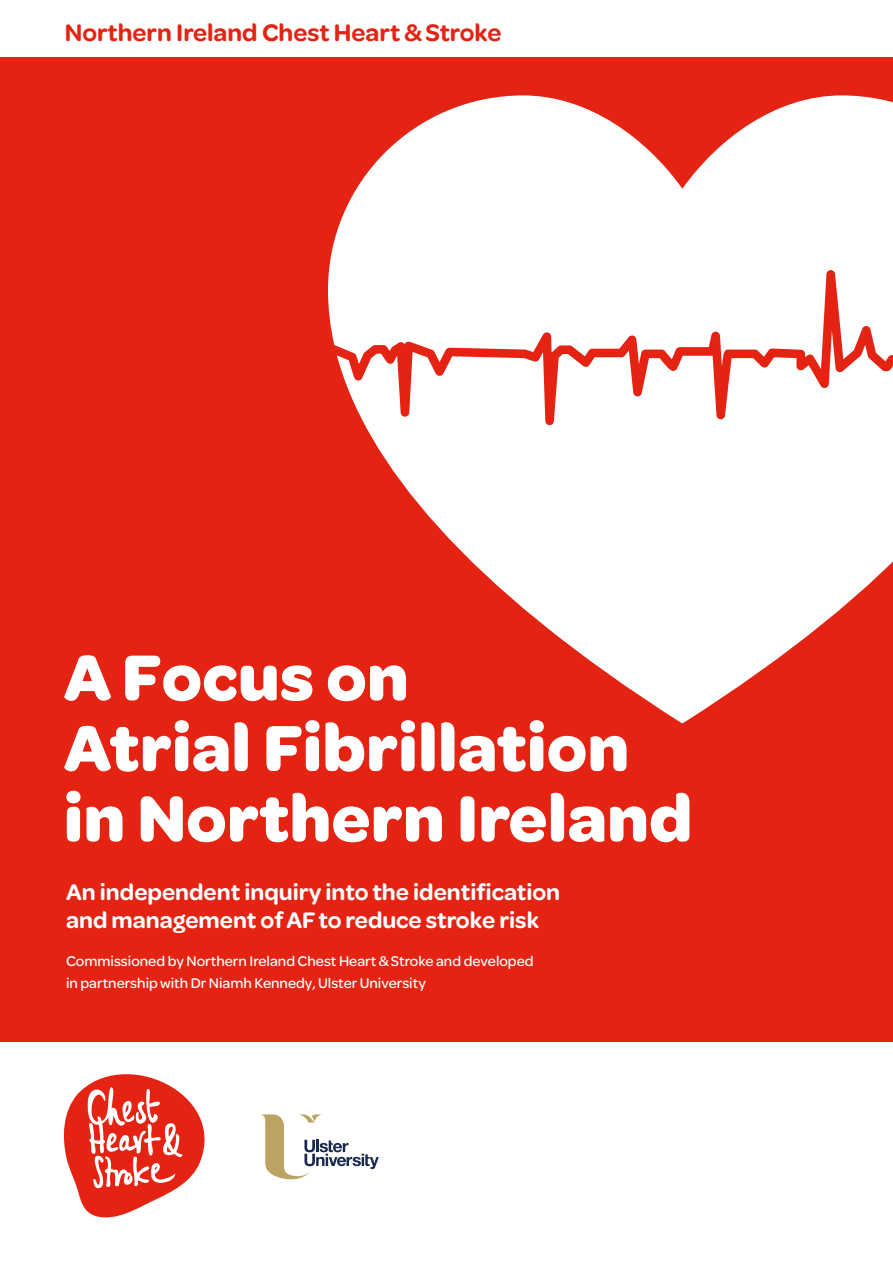
<style>
.page{position:relative;width:893px;height:1263px;background:#fff}
.page>*{position:absolute;margin:0;border:0;box-sizing:border-box;transform-origin:0 0}
.t1{font:700 69px/70.5px "Omnes";letter-spacing:.005em;color:#fff}
.t2{font:600 25.5px "Omnes";color:#e42313}
.t3{font:600 24px/28.8px "Omnes";color:#fff}
.t4{font:500 15px/21.6px "Omnes";color:#fff}
</style>
<div class="page">
<div style="left:0;top:57px;width:893px;height:985px;background:#e42313"></div>
<svg style="left:328px;top:95px;width:565px;height:251px;background:#fadedb"></svg>
<svg style="left:337px;top:316px;width:556px;height:407px;fill:#fff"></svg>
<svg style="left:63px;top:1074px;width:142px;height:144px"></svg>
<svg style="left:261px;top:1114px;width:118px;height:65px"></svg>
<h2 class="t2" style="left:65px;top:15px;width:438px">Northern Ireland Chest Heart &amp; Stroke</h2>
<h1 class="t1" style="left:64px;top:638px;width:630px">A Focus on<br>Atrial Fibrillation in Northern Ireland</h1>
<h3 class="t3" style="left:66px;top:876px;width:496px">An independent inquiry into the identification and management of AF to reduce stroke risk</h3>
<p class="t4" style="left:66px;top:949px;width:469px">Commissioned by Northern Ireland Chest Heart &amp; Stroke and developed in partnership with Dr Niamh Kennedy, Ulster University</p>
</div>
